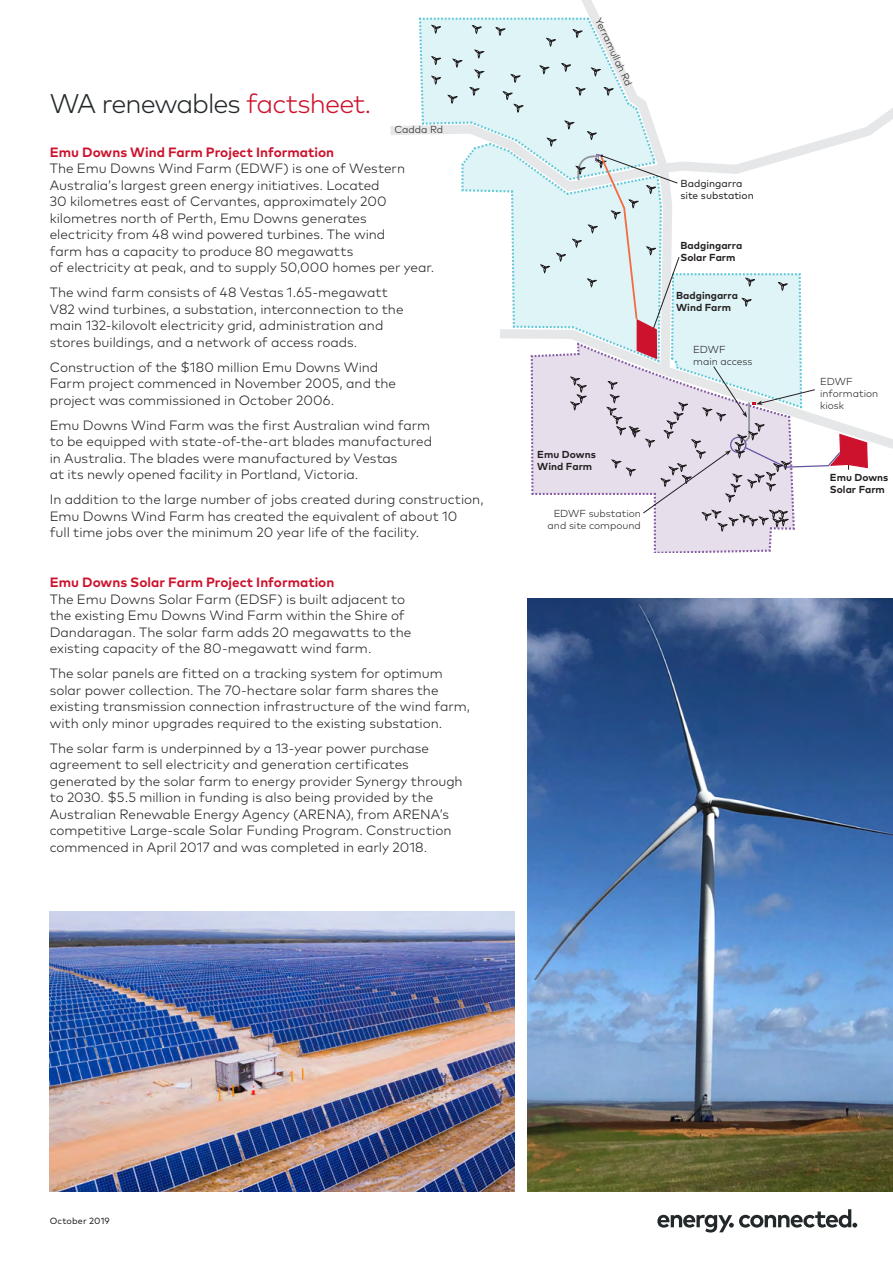
<style>
.page{position:relative;width:893px;height:1263px;background:#fff}
.page>*{position:absolute;margin:0;border:0;box-sizing:border-box;transform-origin:0 0}
.t1{font:300 27px "Mark Pro";letter-spacing:-.035em;color:#23282a}
.t2{font:300 13.5px/16.5px "Mark Pro";color:#231f20}
.t3{font:700 13.5px "Mark Pro";color:#cd122d}
.t4{font:300 10.2px/12.1px "Mark Pro";color:#231f20}
.t5{font:700 10.2px/12.1px "Mark Pro";color:#231f20}
.t6{font:10.2px/12.1px "Mark Pro";color:#231f20}
.t7{font:9px "Mark Pro";letter-spacing:.015em;color:#231f20}
.s1{color:#cd122d}
</style>
<div class="page">
<svg style="left:418px;top:17px;width:452px;height:536px"></svg>
<img style="left:50px;top:911px;width:464px;height:280px">
<img style="left:527px;top:598px;width:366px;height:593px">
<div style="left:356px;top:289px;width:144px;height:92px;background:#fff"></div>
<svg style="left:657px;top:1209px;width:200px;height:23px"></svg>
<h1 class="t1" style="left:50px;top:83px;width:323px">WA renewables <span class="s1">factsheet.</span></h1>
<p class="t3" style="left:50px;top:142px;width:286px">Emu Downs Wind Farm Project Information</p>
<p class="t2" style="left:50px;top:159px;width:386px">The Emu Downs Wind Farm (EDWF) is one of Western Australia’s largest green energy initiatives. Located<br>30 kilometres east of Cervantes, approximately 200 kilometres north of Perth, Emu Downs generates<br>electricity from 48 wind powered turbines. The wind<br>farm has a capacity to produce 80 megawatts<br>of electricity at peak, and to supply 50,000 homes per year.</p>
<p class="t2" style="left:50px;top:283px;width:355px">The wind farm consists of 48 Vestas 1.65-megawatt V82 wind turbines, a substation, interconnection to the main 132-kilovolt electricity grid, administration and stores buildings, and a network of access roads.</p>
<p class="t2" style="left:50px;top:358px;width:348px">Construction of the $180 million Emu Downs Wind<br>Farm project commenced in November 2005, and the project was commissioned in October 2006.</p>
<p class="t2" style="left:50px;top:416px;width:384px">Emu Downs Wind Farm was the first Australian wind farm to be equipped with state-of-the-art blades manufactured in Australia. The blades were manufactured by Vestas<br>at its newly opened facility in Portland, Victoria.</p>
<p class="t2" style="left:50px;top:490px;width:435px">In addition to the large number of jobs created during construction,<br>Emu Downs Wind Farm has created the equivalent of about 10<br>full time jobs over the minimum 20 year life of the facility.</p>
<p class="t3" style="left:50px;top:572px;width:286px">Emu Downs Solar Farm Project Information</p>
<p class="t2" style="left:50px;top:590px;width:363px">The Emu Downs Solar Farm (EDSF) is built adjacent to the existing Emu Downs Wind Farm within the Shire of Dandaragan. The solar farm adds 20 megawatts to the existing capacity of the 80-megawatt wind farm.</p>
<p class="t2" style="left:50px;top:664px;width:422px">The solar panels are fitted on a tracking system for optimum solar power collection. The 70-hectare solar farm shares the existing transmission connection infrastructure of the wind farm, with only minor upgrades required to the existing substation.</p>
<p class="t2" style="left:50px;top:739px;width:414px">The solar farm is underpinned by a 13-year power purchase agreement to sell electricity and generation certificates generated by the solar farm to energy provider Synergy through to 2030. $5.5 million in funding is also being provided by the Australian Renewable Energy Agency (ARENA), from ARENA’s competitive Large-scale Solar Funding Program. Construction commenced in April 2017 and was completed in early 2018.</p>
<p class="t4" style="left:395px;top:123px;width:50px">Cadda Rd</p>
<p class="t4" style="left:604px;top:15px;width:76px;rotate:65deg">Yerramullah Rd</p>
<p class="t5" style="left:537px;top:448px;width:60px">Emu Downs<br>Wind Farm</p>
<p class="t4" style="left:548px;top:507px;width:95px;text-align:center">EDWF substation and site compound</p>
<p class="t6" style="left:680px;top:176px;width:75px">Badgingarra site substation</p>
<p class="t5" style="left:680px;top:239px;width:63px">Badgingarra<br>Solar Farm</p>
<p class="t5" style="left:676px;top:289px;width:63px">Badgingarra<br>Wind Farm</p>
<p class="t4" style="left:693px;top:342px;width:61px">EDWF main access</p>
<p class="t4" style="left:820px;top:375px;width:59px">EDWF information kiosk</p>
<p class="t5" style="left:830px;top:470px;width:60px">Emu Downs<br>Solar Farm</p>
<p class="t7" style="left:50px;top:1214px;width:62px">October 2019</p>
</div>
